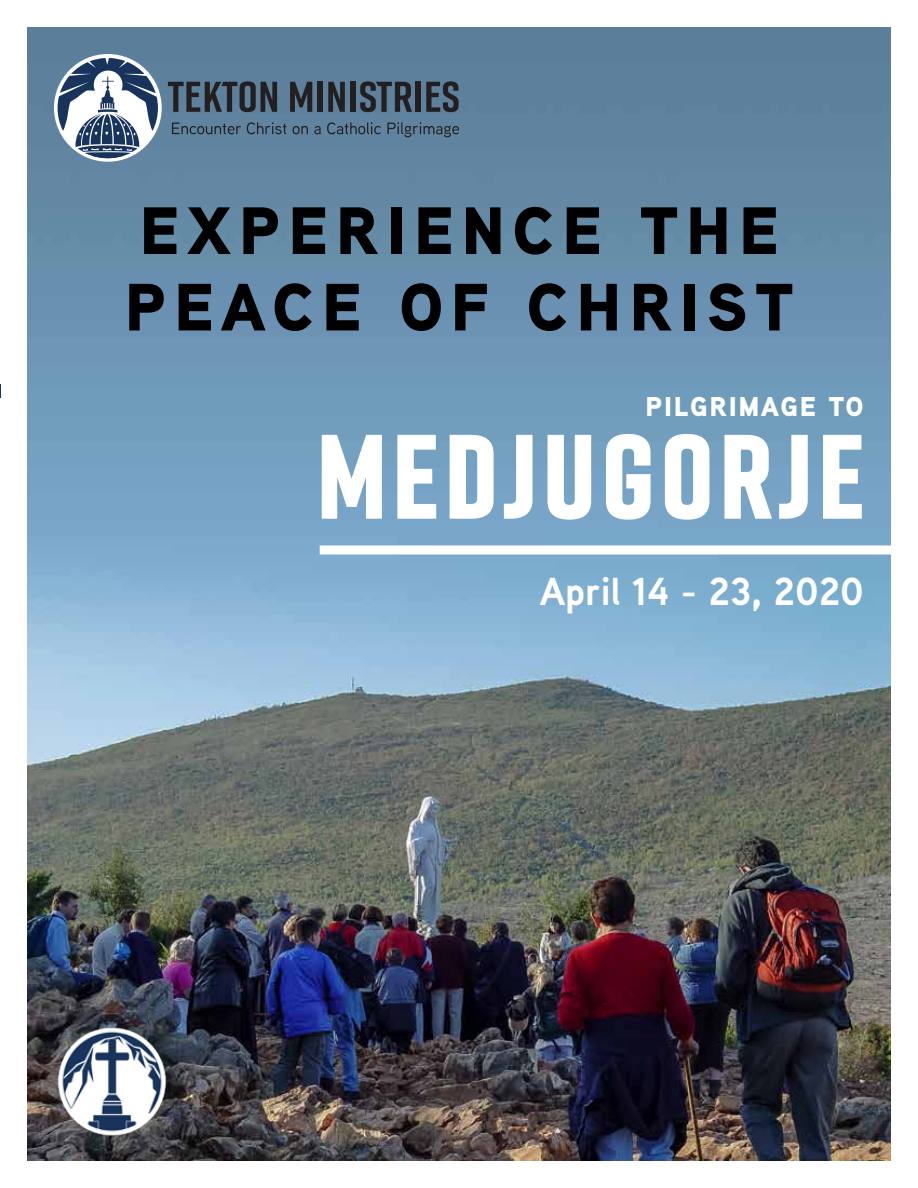
<style>
.page{position:relative;width:918px;height:1188px;background:#fff}
.page>*{position:absolute;margin:0;border:0;box-sizing:border-box;transform-origin:0 0}
.t1{font:700 115.5px "Rift";letter-spacing:.06em;color:#fff}
.t2{font:700 88.5px/76.5px "Aaux Next";letter-spacing:.05em;color:#000}
.t3{font:700 39px "Aaux Next";color:#fff}
.t4{font:700 36px "Aaux Next";letter-spacing:.01em;color:#fff}
</style>
<div class="page">
<img style="left:27px;top:27px;width:864px;height:1134px">
<div style="left:320px;top:545px;width:579px;height:9px;background:#fff"></div>
<svg style="left:320px;top:433px;width:63px;height:87px"></svg>
<svg style="left:396px;top:433px;width:42px;height:87px"></svg>
<svg style="left:448px;top:433px;width:47px;height:87px"></svg>
<svg style="left:502px;top:433px;width:32px;height:87px"></svg>
<svg style="left:546px;top:433px;width:47px;height:88px"></svg>
<svg style="left:604px;top:432px;width:48px;height:89px"></svg>
<svg style="left:663px;top:432px;width:48px;height:89px"></svg>
<svg style="left:723px;top:433px;width:86px;height:88px"></svg>
<svg style="left:821px;top:433px;width:42px;height:87px"></svg>
<svg style="left:172px;top:123px;width:69px;height:11px"></svg>
<svg style="left:247px;top:122px;width:39px;height:12px"></svg>
<svg style="left:293px;top:126px;width:15px;height:8px"></svg>
<svg style="left:314px;top:126px;width:7px;height:8px"></svg>
<svg style="left:327px;top:122px;width:54px;height:12px"></svg>
<svg style="left:387px;top:122px;width:72px;height:15px"></svg>
<svg style="left:168px;top:81px;width:109px;height:31px;background:#3f4f5d"></svg>
<svg style="left:290px;top:82px;width:22px;height:30px"></svg>
<div style="left:318px;top:82px;width:5px;height:30px;background:#231f20"></div>
<svg style="left:328px;top:82px;width:17px;height:30px"></svg>
<div style="left:350px;top:82px;width:5px;height:30px;background:#231f20"></div>
<svg style="left:360px;top:81px;width:52px;height:31px;background:#3e4d5a"></svg>
<div style="left:416px;top:82px;width:5px;height:30px;background:#231f20"></div>
<svg style="left:426px;top:81px;width:33px;height:31px"></svg>
<svg style="left:54px;top:54px;width:108px;height:108px"></svg>
<svg style="left:58px;top:58px;width:100px;height:100px"></svg>
<img style="left:54px;top:1025px;width:115px;height:115px">
<svg style="left:0;top:384px;width:1px;height:14px"></svg>
<p class="t2" style="left:123px;top:183px;width:673px">experience the peace of christ</p>
<p class="t4" style="left:645px;top:378px;width:221px">pilgrimage to</p>
<h1 class="t1" style="left:317px;top:394px;width:548px">MEDJUGORJE</h1>
<p class="t3" style="left:540px;top:564px;width:326px">April 14 - 23, 2020</p>
</div>
